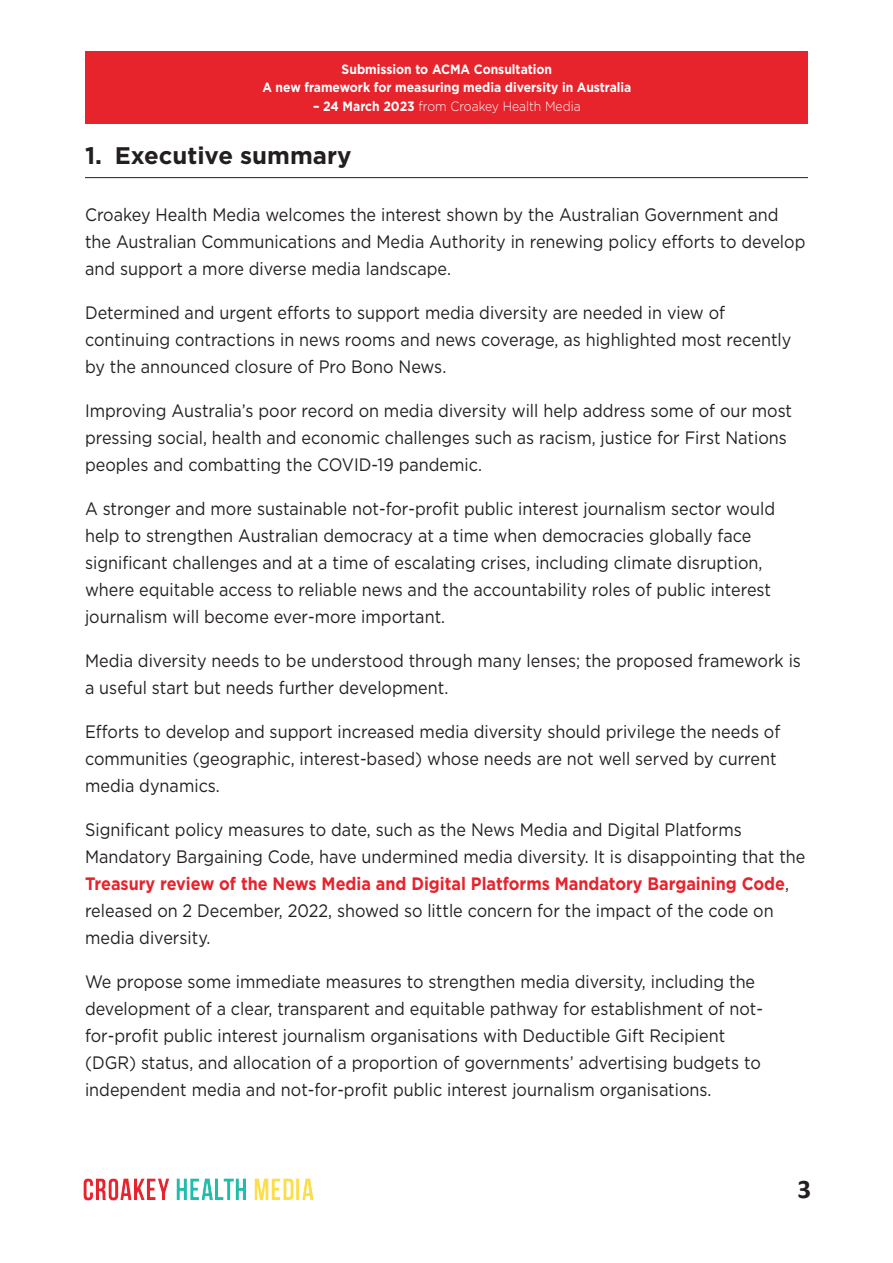
<style>
.page{position:relative;width:893px;height:1263px;background:#fff}
.page>*{position:absolute;margin:0;border:0;box-sizing:border-box;transform-origin:0 0}
.t1{font:700 27px "Calibri";color:#231f20}
.t2{font:700 24px "Gotham";color:#231f20}
.t3{font:18px/27px "Gotham";color:#231f20;scale:.9 1}
.t4{font:700 13.5px/18px "Gotham";color:#fff;text-align:center;scale:.9 1}
.t5{font:300 13.5px "Gotham";color:#fff;scale:.9 1}
.s1{font-weight:700}
.s2{font-weight:700;color:#e7232c}
</style>
<div class="page">
<div style="left:86px;top:51px;width:722px;height:72px;background:#e7232c"></div>
<img style="left:83px;top:1178px;width:231px;height:23px">
<hr style="left:85px;top:177px;width:723px;height:1px;background:#231f20">
<p class="t4" style="left:262px;top:61px;width:412px">Submission to ACMA Consultation<br>A new framework for measuring media diversity in Australia</p>
<p class="t5" style="left:313px;top:97px;width:299px"><span class="s1">– 24 March 2023</span> from Croakey Health Media</p>
<p class="t2" style="left:85px;top:140px;width:268px">1. Executive summary</p>
<p class="t3" style="left:85px;top:201px;width:802px">Croakey Health Media welcomes the interest shown by the Australian Government and the Australian Communications and Media Authority in renewing policy efforts to develop and support a more diverse media landscape.</p>
<p class="t3" style="left:85px;top:299px;width:786px">Determined and urgent efforts to support media diversity are needed in view of continuing contractions in news rooms and news coverage, as highlighted most recently by the announced closure of Pro Bono News.</p>
<p class="t3" style="left:85px;top:397px;width:787px">Improving Australia’s poor record on media diversity will help address some of our most pressing social, health and economic challenges such as racism, justice for First Nations peoples and combatting the COVID-19 pandemic.</p>
<p class="t3" style="left:85px;top:495px;width:768px">A stronger and more sustainable not-for-profit public interest journalism sector would help to strengthen Australian democracy at a time when democracies globally face significant challenges and at a time of escalating crises, including climate disruption, where equitable access to reliable news and the accountability roles of public interest journalism will become ever-more important.</p>
<p class="t3" style="left:85px;top:647px;width:797px">Media diversity needs to be understood through many lenses; the proposed framework is a useful start but needs further development.</p>
<p class="t3" style="left:85px;top:718px;width:774px">Efforts to develop and support increased media diversity should privilege the needs of communities (geographic, interest-based) whose needs are not well served by current media dynamics.</p>
<p class="t3" style="left:85px;top:816px;width:802px">Significant policy measures to date, such as the News Media and Digital Platforms Mandatory Bargaining Code, have undermined media diversity. It is disappointing that the <span class="s2">Treasury review of the News Media and Digital Platforms Mandatory Bargaining Code</span>, released on 2 December, 2022, showed so little concern for the impact of the code on media diversity.</p>
<p class="t3" style="left:85px;top:968px;width:755px">We propose some immediate measures to strengthen media diversity, including the development of a clear, transparent and equitable pathway for establishment of not&shy;for-profit public interest journalism organisations with Deductible Gift Recipient (DGR) status, and allocation of a proportion of governments’ advertising budgets to independent media and not-for-profit public interest journalism organisations.</p>
<h1 class="t1" style="left:797px;top:1171px;width:15px">3</h1>
</div>
